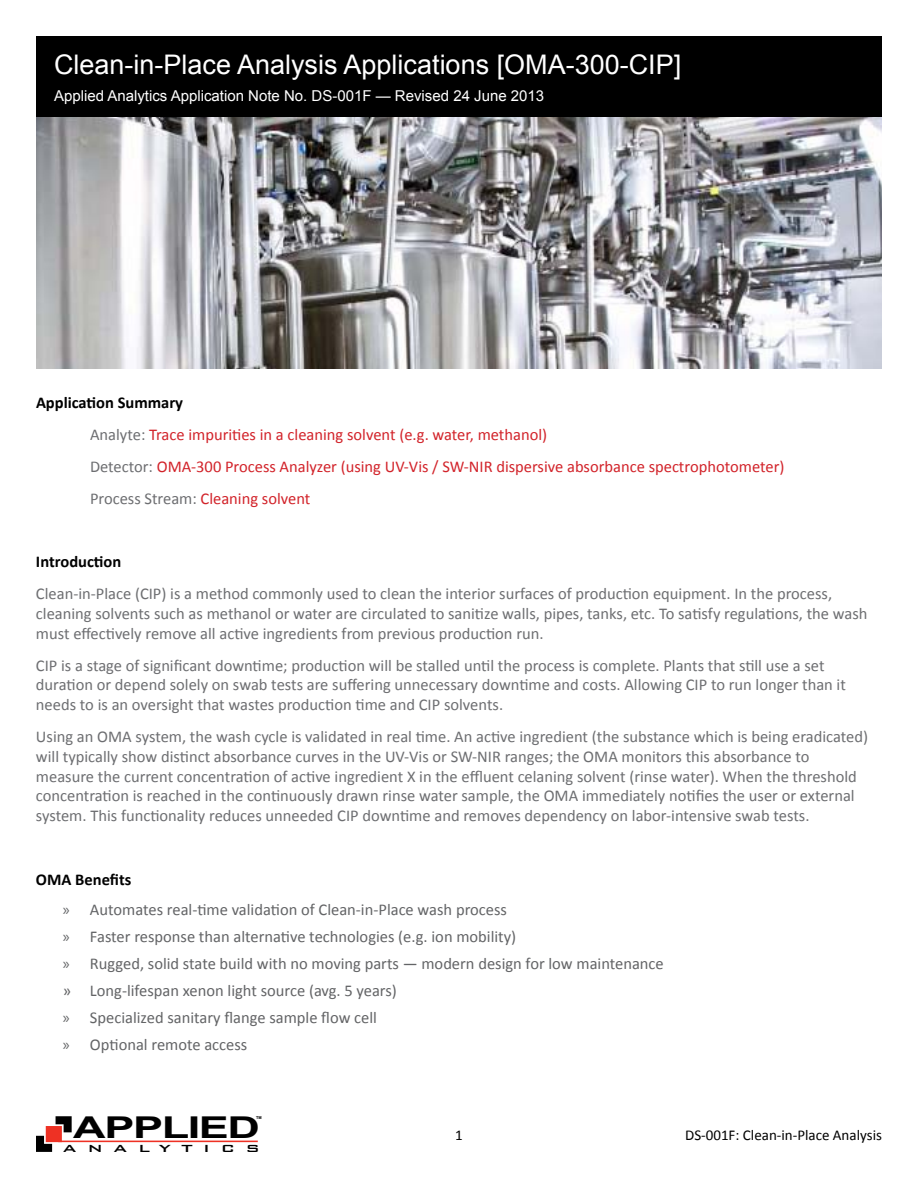
<style>
.page{position:relative;width:918px;height:1188px;background:#fff}
.page>*{position:absolute;margin:0;border:0;box-sizing:border-box;transform-origin:0 0}
.t1{font:700 30px "Arial";letter-spacing:-.03em;color:#000;scale:1.5 1}
.t2{font:27px "Arial";color:#fff}
.t3{font:16.5px/19.8px "Calibri";color:#6d6e71}
.t4{font:16.5px/27px "Calibri";color:#636466}
.t5{font:16.5px/31.8px "Calibri";color:#d2232a}
.t6{font:700 16.5px "Calibri";color:#000}
.t7{font:15px "Arial";color:#fff}
.t8{font:15px "Calibri";color:#000}
.t9{font:500 13.8px "Bank Gothic BT";letter-spacing:.59em;color:#000;scale:1.31 1}
.t10{font:700 3.9px "Arial";color:#000}
.s1{font-weight:700;color:#000}
.s2{color:#6d6e71}
.s3{font-family:"Myriad Pro"}
</style>
<div class="page">
<div style="left:36px;top:36px;width:846px;height:81px;background:#000"></div>
<img style="left:36px;top:117px;width:846px;height:252px">
<hr style="left:58px;top:1141px;width:200px;height:1px;background:#ee3124">
<svg style="left:36px;top:1116px;width:36px;height:36px"></svg>
<h2 class="t2" style="left:54px;top:46px;width:629px">Clean-in-Place Analysis Applications [OMA-300-CIP]</h2>
<p class="t7" style="left:54px;top:86px;width:492px">Applied Analytics Application Note No. DS-001F — Revised 24 June 2013</p>
<p class="t5" style="left:90px;top:387px;width:696px;text-indent:-54px"><span class="s1">Application Summary<br></span><span class="s2">Analyte:</span> Trace impurities in a cleaning solvent (e.g. water, methanol)<br><span class="s2">Detector:</span> OMA-300 Process Analyzer (using UV-Vis / SW-NIR dispersive absorbance spectrophotometer)<br><span class="s2">Process Stream:</span> Cleaning solvent</p>
<p class="t6" style="left:36px;top:551px;width:87px">Introduction</p>
<p class="t3" style="left:36px;top:584px;width:833px">Clean-in-Place (CIP) is a method commonly used to clean the interior surfaces of production equipment. In the process, cleaning solvents such as methanol or water are circulated to sanitize walls, pipes, tanks, etc. To satisfy regulations, the wash must effectively remove all active ingredients from previous production run.</p>
<p class="t3" style="left:36px;top:655px;width:811px">CIP is a stage of significant downtime; production will be stalled until the process is complete. Plants that still use a set duration or depend solely on swab tests are suffering unnecessary downtime and costs. Allowing CIP to run longer than it needs to is an oversight that wastes production time and CIP solvents.</p>
<p class="t3" style="left:36px;top:727px;width:834px">Using an OMA system, the wash cycle is validated in real time. An active ingredient (the substance which is being eradicated) will typically show distinct absorbance curves in the UV-Vis or SW-NIR ranges; the OMA monitors this absorbance to measure the current concentration of active ingredient X in the effluent celaning solvent (rinse water). When the threshold concentration is reached in the continuously drawn rinse water sample, the OMA immediately notifies the user or external system. This functionality reduces unneeded CIP downtime and removes dependency on labor-intensive swab tests.</p>
<p class="t4" style="left:63px;top:864px;width:445px;line-height:30px;text-indent:-27px"><span class="s1">OMA Benefits<br></span><span class="s3">»</span> Automates real-time validation of Clean-in-Place wash process</p>
<p class="t4" style="left:63px;top:923px;width:602px"><span class="s3">»</span> Faster response than alternative technologies (e.g. ion mobility)<br><span class="s3">»</span> Rugged, solid state build with no moving parts — modern design for low maintenance » Long-lifespan xenon light source (avg. 5 years)<br><span class="s3">»</span> Specialized sanitary flange sample flow cell<br><span class="s3">»</span> Optional remote access</p>
<p class="t10" style="left:256px;top:1115px;width:7px">TM</p>
<h1 class="t1" style="left:73px;top:1107px;width:126px">APPLIED</h1>
<p class="t9" style="left:63px;top:1141px;width:152px">ANALYTICS</p>
<p class="t8" style="left:455px;top:1125px;width:9px">1</p>
<p class="t8" style="left:685px;top:1125px;width:198px">DS-001F: Clean-in-Place Analysis</p>
</div>
